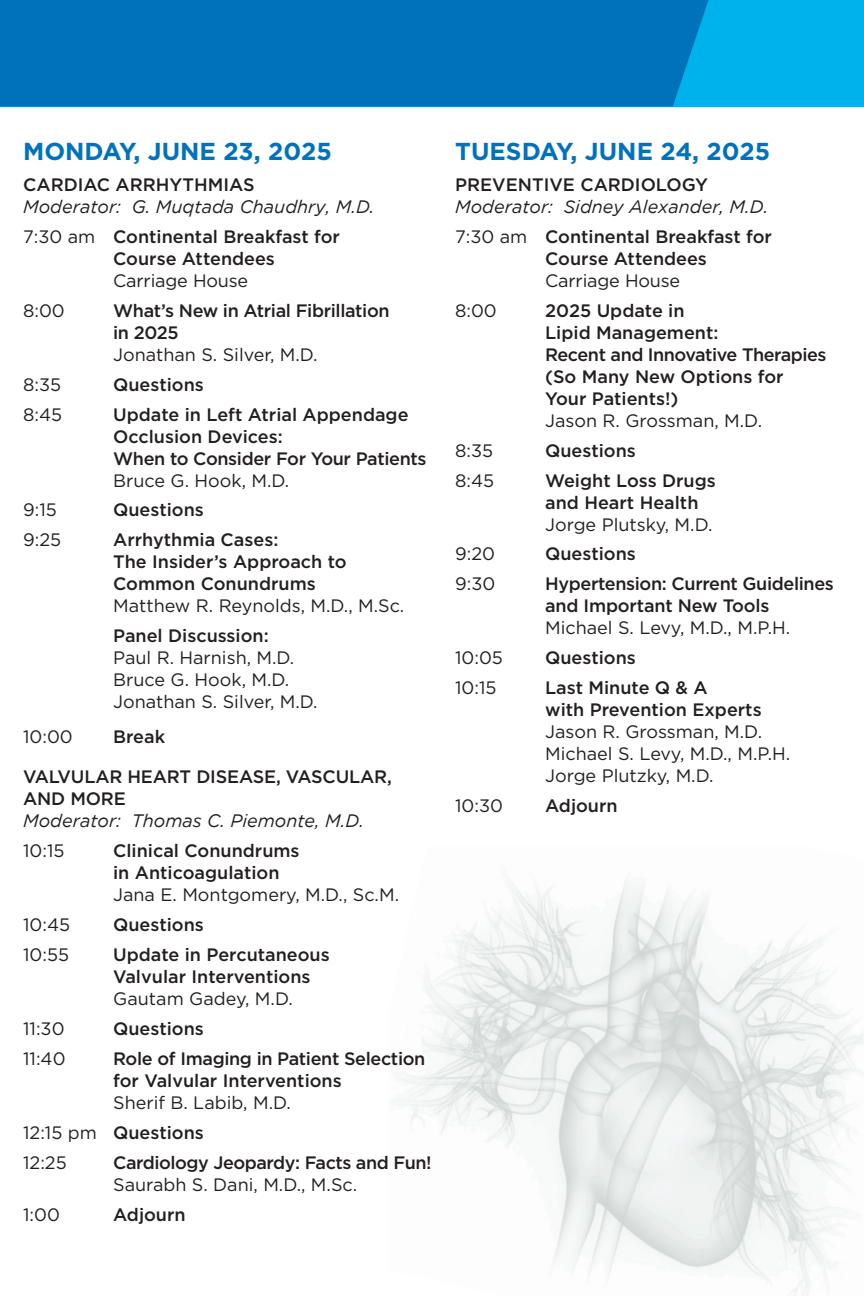
<style>
.page{position:relative;width:864px;height:1296px;background:#fff}
.page>*{position:absolute;margin:0;border:0;box-sizing:border-box;transform-origin:0 0}
.t1{font:700 24.4px "Gotham";color:#0072bc}
.t2{font:18px/22px "Gotham";color:#231f20}
.t3{font:500 18px/22px "Gotham";color:#231f20}
.t4{font:500 18px/22px "Gotham";letter-spacing:-.02em;color:#231f20}
.t5{font:italic 18px/30px "Gotham";color:#231f20}
.t6{font:500 18px/22px "Gotham";letter-spacing:-.025em;color:#231f20}
.s1{font-style:normal}
.s2{font-weight:500;font-style:normal}
.s3{font-weight:500}
</style>
<div class="page">
<div style="left:0;top:0;width:864px;height:107px;background:#00b2eb"></div>
<div style="left:0;top:0;width:709px;height:107px;background:#0072bc"></div>
<svg style="left:0;top:104px;width:410px;height:3px"></svg>
<img style="left:395px;top:878px;width:469px;height:418px">
<h1 class="t1" style="left:23px;top:137px;width:310px">MON DAY, JUN E 23, 2025</h1>
<p class="t3" style="left:23px;top:173px;width:107px">CAR DIAC ARRHY</p>
<p class="t3" style="left:182px;top:173px;width:52px">THMIAS</p>
<p class="t5" style="left:23px;top:192px;width:353px">Moderator: G. Muqtada Chaudhry, M.D.<br><span class="s1">7:30 am</span> <span class="s2">Continental Breakfast for</span></p>
<p class="t3" style="left:113px;top:247px;width:163px">Course Attendees</p>
<p class="t2" style="left:113px;top:269px;width:137px">Carriage House</p>
<p class="t2" style="left:23px;top:299px;width:43px">8:00</p>
<p class="t4" style="left:113px;top:299px;width:278px">What’s New in Atrial Fibrillation in 2025</p>
<p class="t2" style="left:113px;top:343px;width:206px">Jonathan S. Silver, M.D.</p>
<p class="t2" style="left:23px;top:373px;width:39px">8:35</p>
<p class="t3" style="left:113px;top:373px;width:92px">Questions</p>
<p class="t2" style="left:23px;top:403px;width:72px">8:45 <span class="s3">U</span></p>
<p class="t3" style="left:127px;top:403px;width:283px">pdate in Left Atrial Appendage</p>
<p class="t3" style="left:23px;top:425px;width:54px">O</p>
<p class="t4" style="left:113px;top:425px;width:315px;text-indent:15px">cclusion Devices:<br>When to Consider For Your Patients</p>
<p class="t2" style="left:113px;top:469px;width:178px">Bruce G. Hook, M.D.</p>
<p class="t2" style="left:23px;top:499px;width:35px">9:15</p>
<p class="t3" style="left:113px;top:499px;width:92px">Questions</p>
<p class="t2" style="left:23px;top:529px;width:72px">9:25 <span class="s3">A</span></p>
<p class="t3" style="left:113px;top:529px;width:235px;text-indent:14px">rrhythmia Cases:<br>The I nsider’s Approach to<br>Common Conundrums</p>
<p class="t2" style="left:113px;top:595px;width:293px">Matthew R. Reynolds, M.D., M.Sc.</p>
<p class="t3" style="left:113px;top:624px;width:157px">Panel Discussion:</p>
<p class="t2" style="left:113px;top:647px;width:206px">Paul R. Harnish, M.D.<br>Bruce G. Hook, M.D.<br>Jonathan S. Silver, M.D.</p>
<p class="t2" style="left:23px;top:726px;width:51px">10:00</p>
<p class="t3" style="left:113px;top:725px;width:54px">Break</p>
<p class="t3" style="left:23px;top:765px;width:14px">VALVULAR</p>
<p class="t3" style="left:127px;top:765px;width:14px">HEAR</p>
<p class="t3" style="left:180px;top:765px;width:43px">T DISEASE</p>
<p class="t3" style="left:276px;top:765px;width:23px">, VAS</p>
<p class="t3" style="left:323px;top:765px;width:27px">CULAR</p>
<p class="t3" style="left:387px;top:765px;width:6px">,</p>
<p class="t3" style="left:23px;top:787px;width:77px">AND MORE</p>
<p class="t5" style="left:23px;top:806px;width:342px">Moderator: Thomas C. Piemonte, M.D.</p>
<p class="t2" style="left:23px;top:839px;width:43px">10:15</p>
<p class="t3" style="left:113px;top:839px;width:188px">Clinical Conundrums in Anticoagulation</p>
<p class="t2" style="left:113px;top:883px;width:287px">Jana E. Montgomery, M.D., Sc.M.</p>
<p class="t2" style="left:23px;top:913px;width:48px">10:45</p>
<p class="t3" style="left:113px;top:913px;width:92px">Questions</p>
<p class="t2" style="left:23px;top:943px;width:76px">10:55 <span class="s3">U</span></p>
<p class="t3" style="left:127px;top:943px;width:205px">pdate in Percutaneous</p>
<p class="t3" style="left:23px;top:965px;width:53px">V</p>
<p class="t3" style="left:125px;top:965px;width:187px">alvular I nterventions</p>
<p class="t2" style="left:113px;top:987px;width:181px">Gautam Gadey, M.D.</p>
<p class="t2" style="left:23px;top:1017px;width:43px">11:30</p>
<p class="t3" style="left:113px;top:1017px;width:92px">Questions</p>
<p class="t2" style="left:23px;top:1047px;width:74px">11:40 <span class="s3">R</span></p>
<p class="t4" style="left:113px;top:1047px;width:314px;text-indent:12px">ole of I maging in Patient Selection for Valvular I nterventions</p>
<p class="t2" style="left:23px;top:1087px;width:269px;line-height:30px;text-indent:90px">Sherif B. Labib, M.D.<br>12:15 pm <span class="s3">Questions<br></span>12:25</p>
<p class="t6" style="left:113px;top:1151px;width:320px">Cardiology Jeopardy: Facts and Fun!</p>
<p class="t2" style="left:113px;top:1173px;width:246px">Saurabh S. Dani, M.D., M.Sc.</p>
<p class="t2" style="left:23px;top:1203px;width:72px">1:00 <span class="s3">A</span></p>
<p class="t3" style="left:127px;top:1203px;width:60px">djourn</p>
<h1 class="t1" style="left:455px;top:137px;width:316px">TUESDAY, JUN E 24, 2025</h1>
<p class="t3" style="left:455px;top:173px;width:26px">PREVEN</p>
<p class="t3" style="left:532px;top:173px;width:23px">TIVE</p>
<p class="t3" style="left:580px;top:173px;width:67px">CARDIOLO</p>
<p class="t3" style="left:682px;top:173px;width:27px">GY</p>
<p class="t5" style="left:455px;top:192px;width:318px">Moderator: Sidney Alexander, M.D.<br><span class="s1">7:30 am</span> <span class="s2">Continental Breakfast for</span></p>
<p class="t3" style="left:545px;top:247px;width:163px">Course Attendees</p>
<p class="t2" style="left:545px;top:269px;width:137px">Carriage House</p>
<p class="t2" style="left:455px;top:299px;width:43px">8:00</p>
<p class="t3" style="left:545px;top:299px;width:141px">2025 U pdate in</p>
<p class="t3" style="left:455px;top:321px;width:52px">L</p>
<p class="t3" style="left:556px;top:321px;width:164px">ipid Management:</p>
<p class="t3" style="left:455px;top:343px;width:53px">R</p>
<p class="t6" style="left:545px;top:343px;width:283px;text-indent:12px">ecent and I nnovative Therapies (So Many New Options for</p>
<p class="t3" style="left:455px;top:387px;width:53px">Y</p>
<p class="t3" style="left:556px;top:387px;width:124px">our Patients!)</p>
<p class="t2" style="left:545px;top:409px;width:218px">Jason R. Grossman, M.D.</p>
<p class="t2" style="left:455px;top:439px;width:39px">8:35</p>
<p class="t3" style="left:545px;top:439px;width:92px">Questions</p>
<p class="t2" style="left:455px;top:469px;width:41px">8:45</p>
<p class="t3" style="left:545px;top:469px;width:172px">Weight Loss Drugs and Heart Health</p>
<p class="t2" style="left:545px;top:513px;width:169px">Jorge Plutsky, M.D.</p>
<p class="t2" style="left:455px;top:543px;width:41px">9:20</p>
<p class="t3" style="left:545px;top:543px;width:92px">Questions</p>
<p class="t2" style="left:455px;top:573px;width:73px">9:30 <span class="s3">H</span></p>
<p class="t4" style="left:545px;top:573px;width:290px;text-indent:13px">ypertension: Current Guidelines and I mportant New Tools</p>
<p class="t2" style="left:545px;top:617px;width:247px">Michael S. Levy, M.D., M.P.H.</p>
<p class="t2" style="left:455px;top:647px;width:49px">10:05</p>
<p class="t3" style="left:545px;top:646px;width:92px">Questions</p>
<p class="t2" style="left:455px;top:677px;width:72px">10:15 <span class="s3">L</span></p>
<p class="t3" style="left:545px;top:676px;width:218px;text-indent:11px">ast Minute Q &amp; A<br>with Prevention Experts</p>
<p class="t2" style="left:545px;top:721px;width:247px">Jason R. Grossman, M.D.<br>Michael S. Levy, M.D., M.P.H.<br>Jorge Plutzky, M.D.</p>
<p class="t2" style="left:455px;top:794px;width:77px">10:30 <span class="s3">A</span></p>
<p class="t3" style="left:559px;top:794px;width:60px">djourn</p>
</div>
